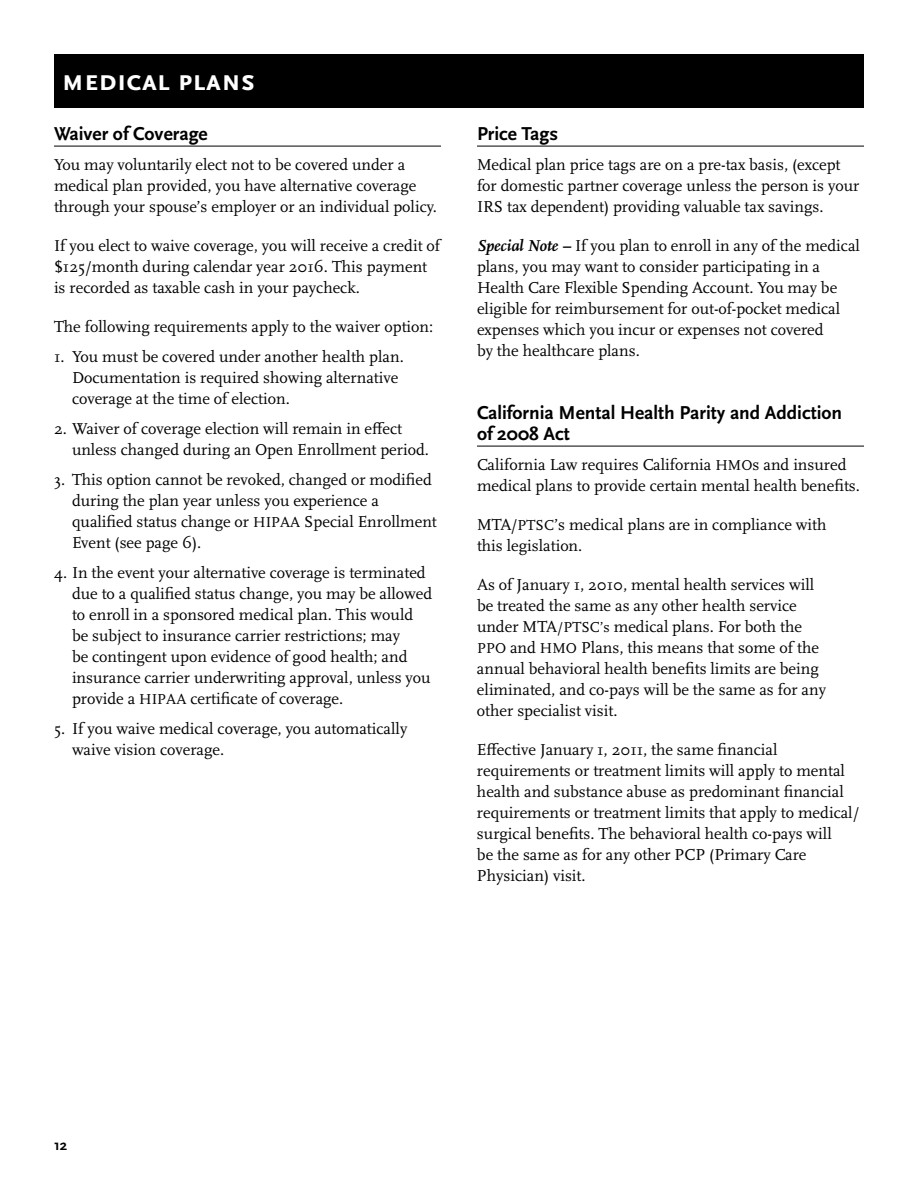
<style>
.page{position:relative;width:918px;height:1188px;background:#fff}
.page>*{position:absolute;margin:0;border:0;box-sizing:border-box;transform-origin:0 0}
.t1{font:700 30px "Scala Sans Caps";color:#fff}
.t2{font:700 19.5px/21px "Scala Sans";color:#000}
.t3{font:16.5px/21px "Scala";color:#000}
.t4{font:700 15px "Scala Sans";color:#000}
.s1{font-family:"Scala Regular Expert"}
.s2{font-size:15px}
.s3{font-weight:700;font-style:italic}
</style>
<div class="page">
<hr style="left:54px;top:146px;width:387px;height:1px;background:#000">
<hr style="left:477px;top:146px;width:387px;height:1px;background:#000">
<hr style="left:477px;top:446px;width:387px;height:1px;background:#000">
<div style="left:54px;top:54px;width:810px;height:54px;background:#000"></div>
<h1 class="t1" style="left:62px;top:63px;width:195px">medical plans</h1>
<p class="t2" style="left:54px;top:124px;width:155px">Waiver of Coverage</p>
<p class="t3" style="left:54px;top:155px;width:382px">You may voluntarily elect not to be covered under a medical plan provided, you have alternative coverage through your spouse’s employer or an individual policy.</p>
<p class="t3" style="left:54px;top:236px;width:388px">If you elect to waive coverage, you will receive a credit of $125/month during calendar year 2016. This payment is recorded as taxable cash in your paycheck.</p>
<p class="t3" style="left:54px;top:317px;width:381px">The following requirements apply to the waiver option:</p>
<p class="t3" style="left:72px;top:347px;width:331px;text-indent:-18px">1. You must be covered under another health plan.<br>Documentation is required showing alternative coverage at the time of election.</p>
<p class="t3" style="left:72px;top:419px;width:356px;text-indent:-18px">2. Waiver of coverage election will remain in e<span class="s1">=</span>ect unless changed during an Open Enrollment period.</p>
<p class="t3" style="left:72px;top:470px;width:366px;text-indent:-18px">3. This option cannot be revoked, changed or modified during the plan year unless you experience a qualified status change or <span class="s2">HIPAA</span> Special Enrollment Event (see page 6).</p>
<p class="t3" style="left:72px;top:563px;width:362px;text-indent:-18px">4. In the event your alternative coverage is terminated due to a qualified status change, you may be allowed to enroll in a sponsored medical plan. This would be subject to insurance carrier restrictions; may<br>be contingent upon evidence of good health; and insurance carrier underwriting approval, unless you provide a <span class="s2">HIPAA</span> certificate of coverage.</p>
<p class="t3" style="left:72px;top:719px;width:337px;text-indent:-18px">5. If you waive medical coverage, you automatically waive vision coverage.</p>
<p class="t2" style="left:477px;top:124px;width:83px">Price Tags</p>
<p class="t3" style="left:477px;top:155px;width:384px">Medical plan price tags are on a pre-tax basis, (except for domestic partner coverage unless the person is your<br>IRS tax dependent) providing valuable tax savings.</p>
<p class="t3" style="left:477px;top:236px;width:384px"><span class="s3">Special Note –</span> If you plan to enroll in any of the medical plans, you may want to consider participating in a Health Care Flexible Spending Account. You may be eligible for reimbursement for out-of-pocket medical expenses which you incur or expenses not covered<br>by the healthcare plans.</p>
<p class="t2" style="left:477px;top:403px;width:367px">California Mental Health Parity and Addiction of 2008 Act</p>
<p class="t3" style="left:477px;top:455px;width:382px">California Law requires California <span class="s2">HMO</span>s and insured medical plans to provide certain mental health benefits.</p>
<p class="t3" style="left:477px;top:515px;width:351px">MTA/<span class="s2">PTSC</span>’s medical plans are in compliance with this legislation.</p>
<p class="t3" style="left:477px;top:575px;width:351px">As of January 1, 2010, mental health services will be treated the same as any other health service under MTA<span class="s2">/PTSC’s</span> medical plans. For both the <span class="s2">PPO</span> and <span class="s2">HMO</span> Plans, this means that some of the annual behavioral health benefits limits are being eliminated, and co-pays will be the same as for any other specialist visit.</p>
<p class="t3" style="left:477px;top:740px;width:384px">E<span class="s1">=</span>ective January 1, 2011, the same financial requirements or treatment limits will apply to mental health and substance abuse as predominant financial requirements or treatment limits that apply to medical/ surgical benefits. The behavioral health co-pays will<br>be the same as for any other PCP (Primary Care Physician) visit.</p>
<p class="t4" style="left:54px;top:1137px;width:15px">12</p>
</div>
